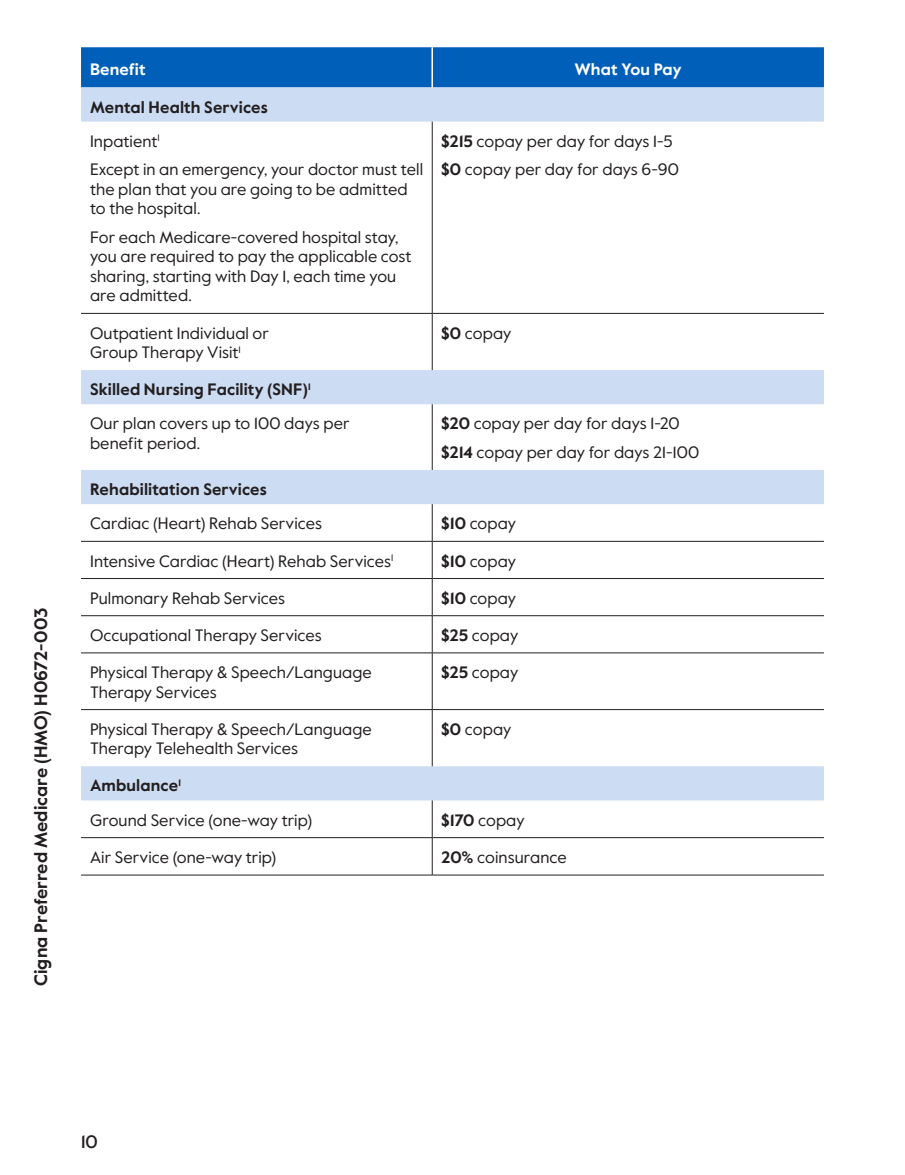
<style>
.page{position:relative;width:905px;height:1175px;background:#fff}
.page>*{position:absolute;margin:0;border:0;box-sizing:border-box;transform-origin:0 0}
.margin_plan_name{font:700 18px "Value Sans Pro";color:#231f20}
.t1{font:500 18px "Value Sans Pro";color:#231f20}
.table_para{font:16.5px/19.5px "Value Sans Pro";letter-spacing:.005em;color:#231f20}
.table_row_h1{font:700 16.5px "Value Sans Pro";letter-spacing:.005em;color:#231f20}
.table_col_h1_align_center{font:700 16.5px "Value Sans Pro";color:#fff}
.table_col_h1_align_right{font:700 16.5px "Value Sans Pro";letter-spacing:.01em;color:#fff}
.s1{font-weight:700}
</style>
<div class="page">
<div style="left:81px;top:47px;width:743px;height:40px;background:#005fb9"></div>
<svg style="left:81px;top:87px;width:743px;height:713px"></svg>
<hr style="left:432px;top:122px;width:1px;height:191px;background:#231f20">
<hr style="left:432px;top:404px;width:1px;height:66px;background:#231f20">
<hr style="left:432px;top:504px;width:1px;height:37px;background:#231f20">
<hr style="left:432px;top:541px;width:1px;height:37px;background:#231f20">
<hr style="left:432px;top:579px;width:1px;height:36px;background:#231f20">
<hr style="left:432px;top:616px;width:1px;height:36px;background:#231f20">
<hr style="left:432px;top:653px;width:1px;height:56px;background:#231f20">
<hr style="left:432px;top:710px;width:1px;height:56px;background:#231f20">
<hr style="left:432px;top:800px;width:1px;height:37px;background:#231f20">
<hr style="left:432px;top:838px;width:1px;height:36px;background:#231f20">
<hr style="left:81px;top:313px;width:351px;height:1px;background:#231f20">
<hr style="left:81px;top:874px;width:351px;height:1px;background:#231f20">
<hr style="left:432px;top:874px;width:392px;height:1px;background:#231f20">
<hr style="left:432px;top:541px;width:392px;height:1px;background:#231f20">
<hr style="left:81px;top:578px;width:351px;height:1px;background:#231f20">
<hr style="left:432px;top:578px;width:392px;height:1px;background:#231f20">
<hr style="left:81px;top:615px;width:351px;height:1px;background:#231f20">
<hr style="left:432px;top:615px;width:392px;height:1px;background:#231f20">
<hr style="left:81px;top:652px;width:351px;height:1px;background:#231f20">
<hr style="left:81px;top:709px;width:351px;height:1px;background:#231f20">
<hr style="left:432px;top:652px;width:392px;height:1px;background:#231f20">
<hr style="left:432px;top:709px;width:392px;height:1px;background:#231f20">
<hr style="left:431px;top:47px;width:2px;height:40px;background:#fff">
<hr style="left:81px;top:837px;width:351px;height:1px;background:#231f20">
<hr style="left:432px;top:837px;width:392px;height:1px;background:#231f20">
<hr style="left:81px;top:541px;width:351px;height:1px;background:#231f20">
<hr style="left:432px;top:313px;width:392px;height:1px;background:#231f20">
<hr style="left:432px;top:313px;width:1px;height:57px;background:#231f20">
<p class="margin_plan_name" style="left:30px;top:986px;width:380px;rotate:-90deg">Cigna Preferred Medicare (HMO) H0672-003</p>
<p class="table_col_h1_align_right" style="left:90px;top:60px;width:57px">Benefit</p>
<p class="table_col_h1_align_center" style="left:574px;top:60px;width:109px">What You Pay</p>
<p class="table_row_h1" style="left:90px;top:97px;width:179px">Mental Health Services</p>
<p class="table_para" style="left:90px;top:132px;width:71px">Inpatient<sup>1</sup></p>
<p class="table_para" style="left:90px;top:160px;width:334px">Except in an emergency, your doctor must tell the plan that you are going to be admitted to the hospital.</p>
<p class="table_para" style="left:90px;top:228px;width:323px">For each Medicare-covered hospital stay, you are required to pay the applicable cost sharing, starting with Day 1, each time you are admitted.</p>
<p class="table_para" style="left:441px;top:132px;width:233px"><span class="s1">$215</span> copay per day for days 1-5</p>
<p class="table_para" style="left:441px;top:160px;width:239px"><span class="s1">$0</span> copay per day for days 6-90</p>
<p class="table_para" style="left:90px;top:323px;width:180px">Outpatient Individual or<br>Group Therapy Visit<sup>1</sup></p>
<p class="table_para" style="left:441px;top:323px;width:72px"><span class="s1">$0</span> copay</p>
<p class="table_row_h1" style="left:90px;top:379px;width:222px">Skilled Nursing Facility (SNF)<sup>1</sup></p>
<p class="table_para" style="left:90px;top:414px;width:261px">Our plan covers up to 100 days per benefit period.</p>
<p class="table_para" style="left:441px;top:414px;width:240px"><span class="s1">$20</span> copay per day for days 1-20</p>
<p class="table_para" style="left:441px;top:443px;width:259px"><span class="s1">$214</span> copay per day for days 21-100</p>
<p class="table_row_h1" style="left:90px;top:479px;width:178px">Rehabilitation Services</p>
<p class="table_para" style="left:90px;top:514px;width:233px">Cardiac (Heart) Rehab Services</p>
<p class="table_para" style="left:441px;top:514px;width:76px"><span class="s1">$10</span> copay</p>
<p class="table_para" style="left:90px;top:551px;width:305px">Intensive Cardiac (Heart) Rehab Services<sup>1</sup></p>
<p class="table_para" style="left:441px;top:551px;width:76px"><span class="s1">$10</span> copay</p>
<p class="table_para" style="left:90px;top:588px;width:196px">Pulmonary Rehab Services</p>
<p class="table_para" style="left:441px;top:588px;width:76px"><span class="s1">$10</span> copay</p>
<p class="table_para" style="left:90px;top:625px;width:233px">Occupational Therapy Services</p>
<p class="table_para" style="left:441px;top:625px;width:79px"><span class="s1">$25</span> copay</p>
<p class="table_para" style="left:90px;top:663px;width:283px">Physical Therapy &amp; Speech/Language<br>Therapy Services</p>
<p class="table_para" style="left:441px;top:663px;width:79px"><span class="s1">$25</span> copay</p>
<p class="table_para" style="left:90px;top:719px;width:283px">Physical Therapy &amp; Speech/Language<br>Therapy Telehealth Services</p>
<p class="table_para" style="left:441px;top:719px;width:72px"><span class="s1">$0</span> copay</p>
<p class="table_row_h1" style="left:90px;top:775px;width:92px">Ambulance<sup>1</sup></p>
<p class="table_para" style="left:90px;top:810px;width:224px">Ground Service (one-way trip)</p>
<p class="table_para" style="left:441px;top:810px;width:85px"><span class="s1">$170</span> copay</p>
<p class="table_para" style="left:90px;top:847px;width:188px">Air Service (one-way trip)</p>
<p class="table_para" style="left:441px;top:847px;width:127px"><span class="s1">20%</span> coinsurance</p>
<p class="t1" style="left:81px;top:1130px;width:18px">10</p>
</div>
